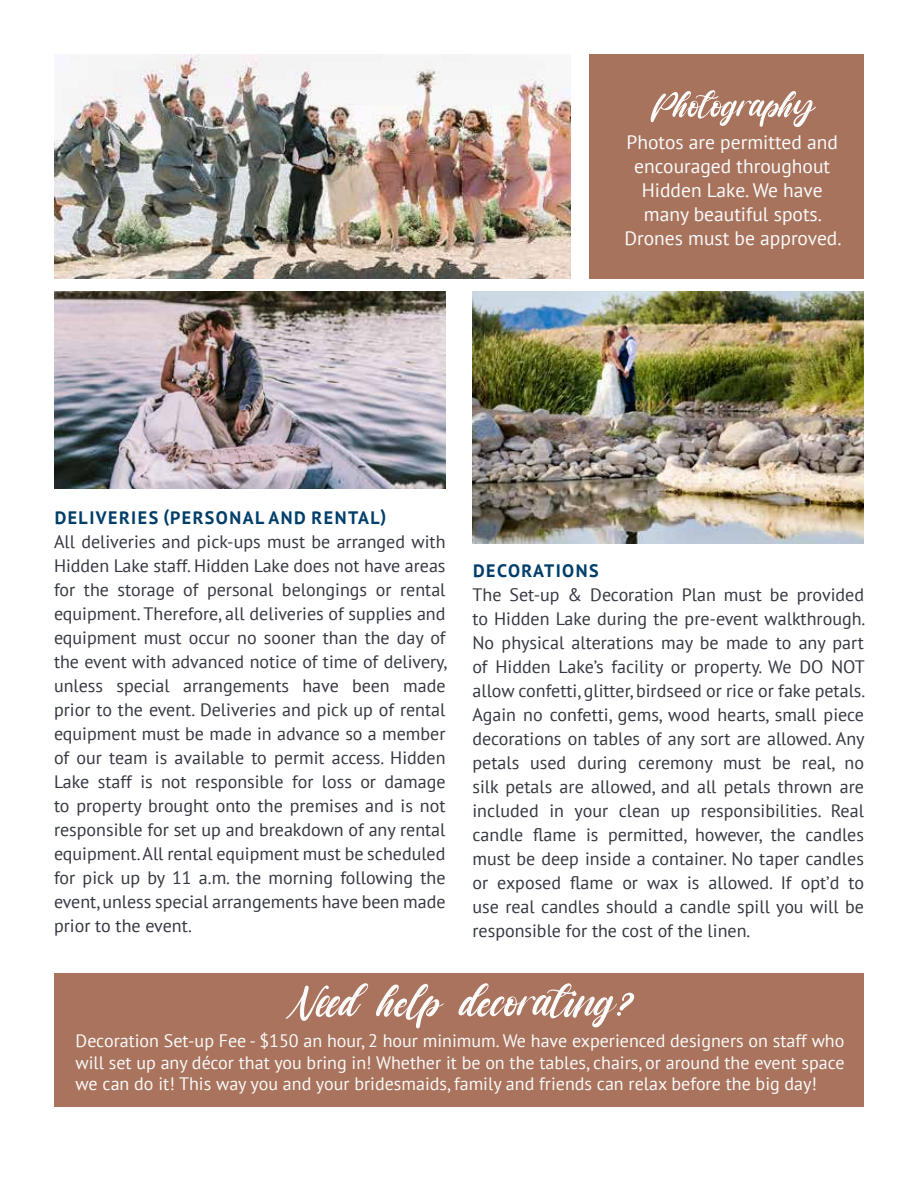
<style>
.page{position:relative;width:918px;height:1188px;background:#fff}
.page>*{position:absolute;margin:0;border:0;box-sizing:border-box;transform-origin:0 0}
.t1{font:64.5px "vagnotie";color:#fbfbfb}
.t2{font:52.5px "vagnotie";color:#fbfbfb}
.t3{font:19.5px/24px "PT Sans";color:#fbfbfb;text-align:center}
.t4{font:18px/24px "PT Sans";color:#343741;text-align:justify}
.t5{font:18px/21.6px "PT Sans";color:#fbfbfb;text-align:justify}
.t6{font:700 18px "PT Sans";letter-spacing:.08em;color:#003e6a}
.s1{color:#fdfdfd}
</style>
<div class="page">
<img style="left:472px;top:292px;width:392px;height:251px">
<div style="left:590px;top:54px;width:274px;height:225px;background:#a8735d"></div>
<img style="left:54px;top:54px;width:516px;height:225px">
<img style="left:54px;top:292px;width:392px;height:196px">
<div style="left:54px;top:973px;width:810px;height:134px;background:#a9735d"></div>
<h2 class="t2" style="left:651px;top:86px;width:165px">Photography</h2>
<p class="t3" style="left:624px;top:129px;width:219px">Photos are permitted and encouraged throughout<br>Hidden Lake. We have many beautiful spots.<br>Drones must be approved.</p>
<p class="t6" style="left:55px;top:506px;width:333px">DELIVERIES (PERSONAL AND RENTAL)</p>
<p class="t4" style="left:54px;top:529px;width:394px">All deliveries and pick-ups must be arranged with Hidden Lake staff. Hidden Lake does not have areas for the storage of personal belongings or rental equipment. Therefore, all deliveries of supplies and equipment must occur no sooner than the day of the event with advanced notice of time of delivery, unless special arrangements have been made prior to the event. Deliveries and pick up of rental equipment must be made in advance so a member of our team is available to permit access. Hidden Lake staff is not responsible for loss or damage to property brought onto the premises and is not responsible for set up and breakdown of any rental equipment. All rental equipment must be scheduled for pick up by 11 a.m. the morning following the event, unless special arrangements have been made prior to the event.</p>
<p class="t6" style="left:473px;top:559px;width:127px">DECORATIONS</p>
<p class="t4" style="left:472px;top:583px;width:394px">The Set-up &amp; Decoration Plan must be provided to Hidden Lake during the pre-event walkthrough.<br>No physical alterations may be made to any part of Hidden Lake’s facility or property. We DO NOT allow confetti, glitter, birdseed or rice or fake petals.<br>Again no confetti, gems, wood hearts, small piece decorations on tables of any sort are allowed. Any petals used during ceremony must be real, no silk petals are allowed, and all petals thrown are included in your clean up responsibilities. Real candle flame is permitted, however, the candles must be deep inside a container. No taper candles or exposed flame or wax is allowed. If opt’d to use real candles should a candle spill you will be responsible for the cost of the linen.</p>
<h1 class="t1" style="left:286px;top:978px;width:350px">Need help decorating?</h1>
<p class="t5" style="left:76px;top:1030px;width:770px">Decoration Set-up Fee - $150 an hour, 2 hour minimum. We have experienced designers on staff who will set up any décor that you bring in! Whether it be on the tables, chairs, or around the event space we can do it! This way you and your bridesmaids, family and friends can relax befor<span class="s1">e the big day!</span></p>
</div>
